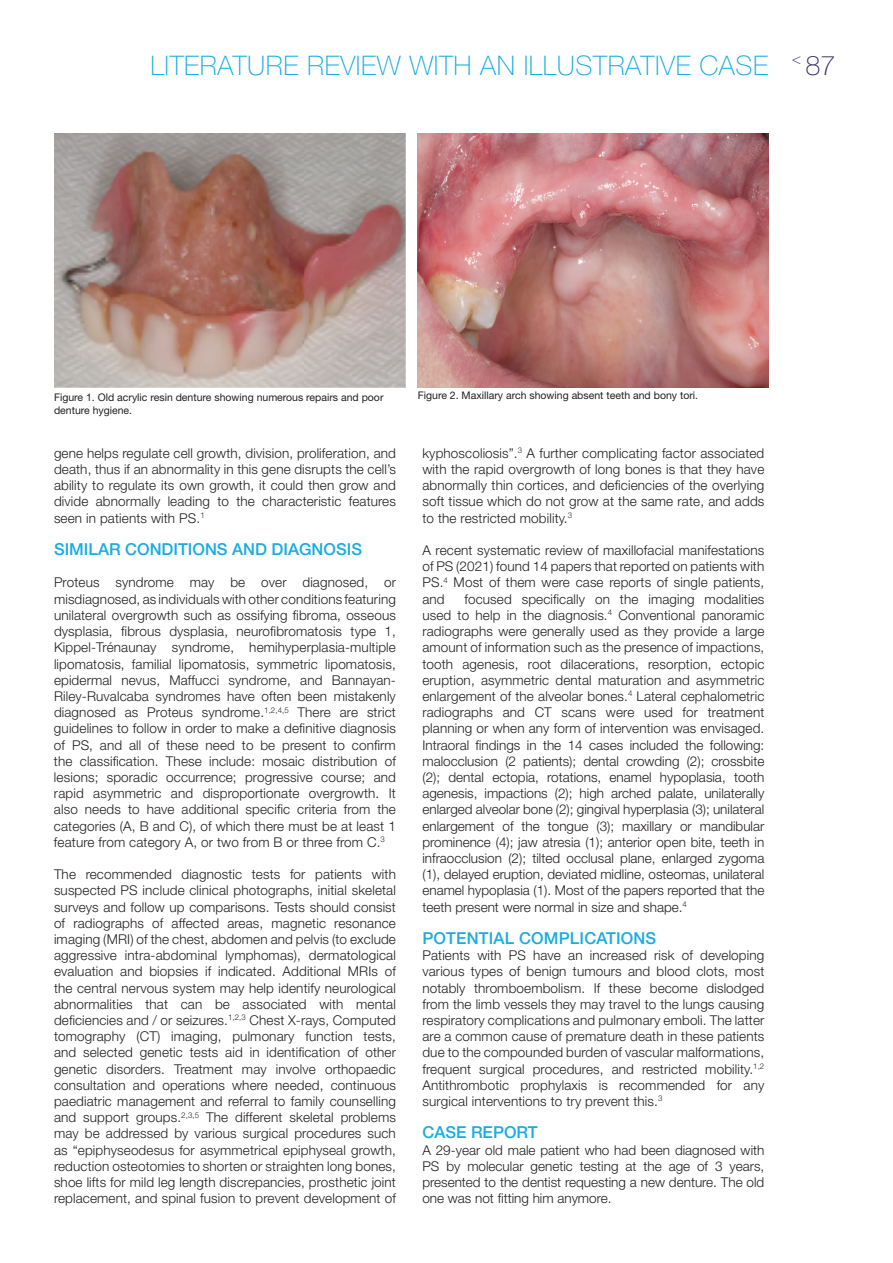
<style>
.page{position:relative;width:893px;height:1263px;background:#fff}
.page>*{position:absolute;margin:0;border:0;box-sizing:border-box;transform-origin:0 0}
.t1{font:100 27px "Helvetica Neue LT Std";letter-spacing:.02em;color:#18ace3}
.t2{font:500 16.5px "Helvetica Neue LT Std";color:#18ace3}
.t3{font:300 13.5px/16.2px "Helvetica Neue LT Std";letter-spacing:.01em;color:#231f20;text-align:justify}
.t4{font:10.5px/12.6px "Helvetica Neue LT Std";color:#231f20}
.s1{color:#292a66}
</style>
<div class="page">
<img style="left:54px;top:133px;width:351px;height:254px">
<img style="left:417px;top:133px;width:351px;height:254px">
<h1 class="t1" style="left:151px;top:50px;width:686px">LITERATURE REVIEW WITH AN ILLUSTRATIVE CASE <sup>&lt;</sup> <span class="s1">87</span></h1>
<p class="t4" style="left:54px;top:391px;width:331px">Figure 1. Old acrylic resin denture showing numerous repairs and poor denture hygiene.</p>
<p class="t4" style="left:418px;top:389px;width:282px">Figure 2. Maxillary arch showing absent teeth and bony tori.</p>
<p class="t3" style="left:54px;top:445px;width:343px">gene helps regulate cell growth, division, proliferation, and death, thus if an abnormality in this gene disrupts the cell’s ability to regulate its own growth, it could then grow and divide abnormally leading to the characteristic features seen in patients with PS.<sup>1</sup></p>
<p class="t2" style="left:54px;top:539px;width:310px">SIMILAR CONDITIONS AND DIAGNOSIS</p>
<p class="t3" style="left:54px;top:574px;width:343px">Proteus syndrome may be over diagnosed, or misdiagnosed, as individuals with other conditions featuring unilateral overgrowth such as ossifying fibroma, osseous dysplasia, fibrous dysplasia, neurofibromatosis type 1, Kippel-Trénaunay syndrome, hemihyperplasia-multiple lipomatosis, familial lipomatosis, symmetric lipomatosis, epidermal nevus, Maffucci syndrome, and Bannayan-Riley-Ruvalcaba syndromes have often been mistakenly diagnosed as Proteus syndrome.<sup>1,2,4,5</sup> There are strict guidelines to follow in order to make a definitive diagnosis of PS, and all of these need to be present to confirm the classification. These include: mosaic distribution of lesions; sporadic occurrence; progressive course; and rapid asymmetric and disproportionate overgrowth. It also needs to have additional specific criteria from the categories (A, B and C), of which there must be at least 1 feature from category A, or two from B or three from C.<sup>3</sup></p>
<p class="t3" style="left:54px;top:866px;width:343px">The recommended diagnostic tests for patients with suspected PS include clinical photographs, initial skeletal surveys and follow up comparisons. Tests should consist of radiographs of affected areas, magnetic resonance imaging (MRI) of the chest, abdomen and pelvis (to exclude aggressive intra-abdominal lymphomas), dermatological evaluation and biopsies if indicated. Additional MRIs of the central nervous system may help identify neurological abnormalities that can be associated with mental deficiencies and / or seizures.<sup>1,2,3</sup> Chest X-rays, Computed tomography (CT) imaging, pulmonary function tests, and selected genetic tests aid in identification of other genetic disorders. Treatment may involve orthopaedic consultation and operations where needed, continuous paediatric management and referral to family counselling and support groups.<sup>2,3,5</sup> The different skeletal problems may be addressed by various surgical procedures such as “epiphyseodesus for asymmetrical epiphyseal growth, reduction osteotomies to shorten or straighten long bones, shoe lifts for mild leg length discrepancies, prosthetic joint replacement, and spinal fusion to prevent development of</p>
<p class="t3" style="left:422px;top:445px;width:343px">kyphoscoliosis”.<sup>3</sup> A further complicating factor associated with the rapid overgrowth of long bones is that they have abnormally thin cortices, and deficiencies of the overlying soft tissue which do not grow at the same rate, and adds to the restricted mobility.<sup>3</sup></p>
<p class="t3" style="left:422px;top:542px;width:343px">A recent systematic review of maxillofacial manifestations of PS (2021) found 14 papers that reported on patients with PS.<sup>4</sup> Most of them were case reports of single patients, and</p>
<p class="t3" style="left:422px;top:590px;width:343px;text-indent:42px">focused specifically on the imaging modalities used to help in the diagnosis.<sup>4</sup> Conventional panoramic radiographs were generally used as they provide a large amount of information such as the presence of impactions, tooth agenesis, root dilacerations, resorption, ectopic eruption, asymmetric dental maturation and asymmetric enlargement of the alveolar bones.<sup>4</sup> Lateral cephalometric radiographs and CT scans were used for treatment planning or when any form of intervention was envisaged.<br>Intraoral findings in the 14 cases included the following: malocclusion (2 patients); dental crowding (2); crossbite (2); dental ectopia, rotations, enamel hypoplasia, tooth agenesis, impactions (2); high arched palate, unilaterally enlarged alveolar bone (2); gingival hyperplasia (3); unilateral enlargement of the tongue (3); maxillary or mandibular prominence (4); jaw atresia (1); anterior open bite, teeth in infraocclusion (2); tilted occlusal plane, enlarged zygoma (1), delayed eruption, deviated midline, osteomas, unilateral enamel hypoplasia (1). Most of the papers reported that the teeth present were normal in size and shape.<sup>4</sup></p>
<p class="t2" style="left:422px;top:928px;width:235px">POTENTIAL COMPLICATIONS</p>
<p class="t3" style="left:422px;top:947px;width:343px">Patients with PS have an increased risk of developing various types of benign tumours and blood clots, most notably thromboembolism. If these become dislodged from the limb vessels they may travel to the lungs causing respiratory complications and pulmonary emboli. The latter are a common cause of premature death in these patients due to the compounded burden of vascular malformations, frequent surgical procedures, and restricted mobility.<sup>1,2<br></sup>Antithrombotic prophylaxis is recommended for any surgical interventions to try prevent this.<sup>3</sup></p>
<p class="t2" style="left:422px;top:1123px;width:117px">CASE REPORT</p>
<p class="t3" style="left:422px;top:1141px;width:343px">A 29-year old male patient who had been diagnosed with PS by molecular genetic testing at the age of 3 years, presented to the dentist requesting a new denture. The old one was not fitting him anymore.</p>
</div>
